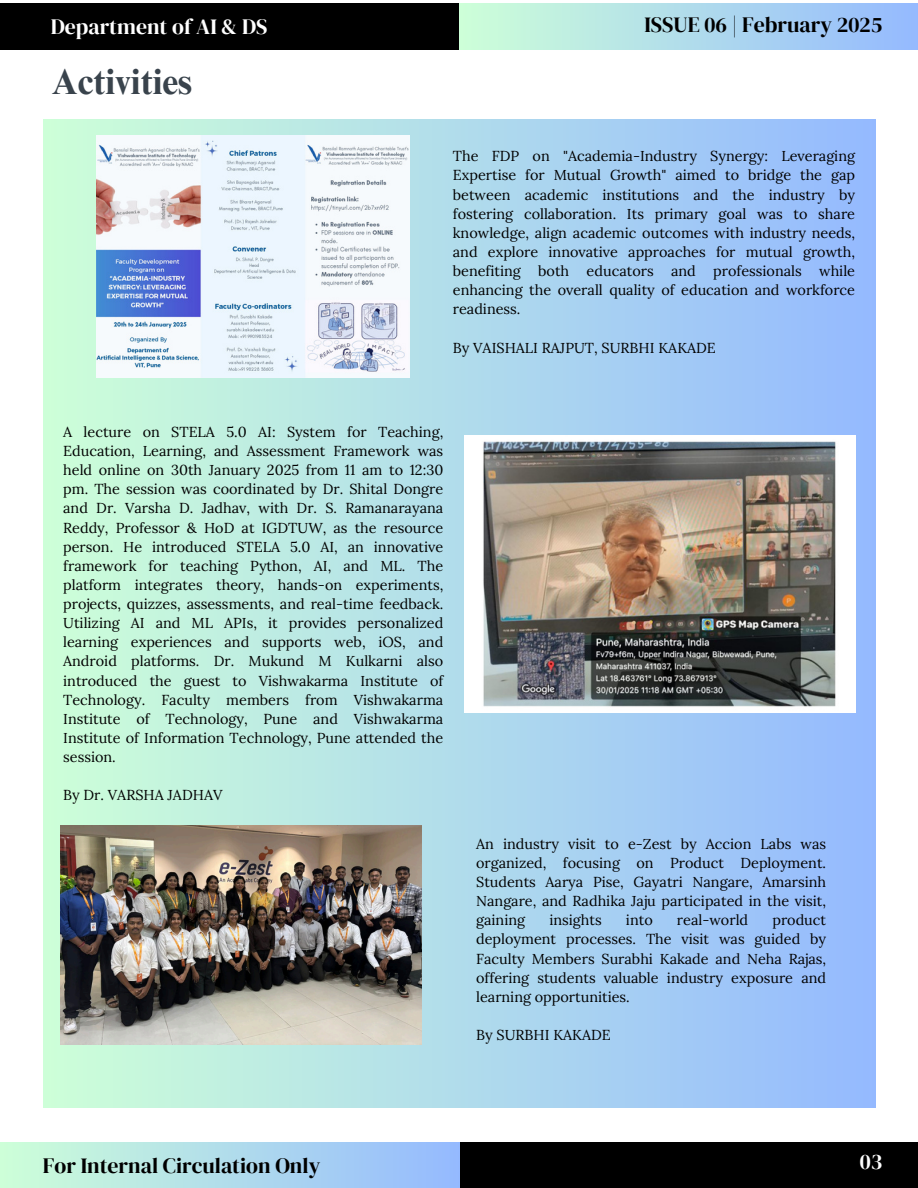
<style>
.page{position:relative;width:918px;height:1188px;background:#fff}
.page>*{position:absolute;margin:0;border:0;box-sizing:border-box;transform-origin:0 0}
.t1{font:700 36px "Times NRMT Pro";color:#39434c}
.t2{font:21.75px "DM Serif Display";color:#000}
.t3{font:21.75px "DM Serif Display";color:#fff}
.t4{font:14.4px/19.2px "Lora";color:#000;text-align:justify}
</style>
<div class="page">
<div style="left:459px;top:3px;width:459px;height:47px;background:linear-gradient(to right,#cdffd8,#94b9ff)"></div>
<div style="left:0;top:3px;width:459px;height:47px;background:#000"></div>
<div style="left:44px;top:120px;width:831px;height:987px;background:linear-gradient(to right,#cdffd8,#94baff)"></div>
<div style="left:459px;top:1143px;width:459px;height:45px;background:#000"></div>
<div style="left:0;top:1143px;width:459px;height:45px;background:linear-gradient(to right,#cdffd8,#94baff)"></div>
<img style="left:97px;top:136px;width:313px;height:242px">
<img style="left:464px;top:436px;width:392px;height:277px">
<img style="left:61px;top:826px;width:361px;height:218px">
<h2 class="t3" style="left:51px;top:11px;width:218px">Department of AI &amp; DS</h2>
<h2 class="t1" style="left:52px;top:68px;width:142px">Activities</h2>
<p class="t2" style="left:644px;top:9px;width:239px">ISSUE 06 | February 2025</p>
<p class="t4" style="left:453px;top:147px;width:404px">The FDP on "Academia-Industry Synergy: Leveraging Expertise for Mutual Growth" aimed to bridge the gap between academic institutions and the industry by fostering collaboration. Its primary goal was to share knowledge, align academic outcomes with industry needs, and explore innovative approaches for mutual growth, benefiting both educators and professionals while enhancing the overall quality of education and workforce readiness.</p>
<p class="t4" style="left:453px;top:338px;width:265px">By VAISHALI RAJPUT, SURBHI KAKADE</p>
<p class="t4" style="left:63px;top:422px;width:382px">A lecture on STELA 5.0 AI: System for Teaching, Education, Learning, and Assessment Framework was held online on 30th January 2025 from 11 am to 12:30 pm. The session was coordinated by Dr. Shital Dongre and Dr. Varsha D. Jadhav, with Dr. S. Ramanarayana Reddy, Professor &amp; HoD at IGDTUW, as the resource person. He introduced STELA 5.0 AI, an innovative framework for teaching Python, AI, and ML. The platform integrates theory, hands-on experiments, projects, quizzes, assessments, and real-time feedback.<br>Utilizing AI and ML APIs, it provides personalized learning experiences and supports web, iOS, and Android platforms. Dr. Mukund M Kulkarni also introduced the guest to Vishwakarma Institute of Technology. Faculty members from Vishwakarma Institute of Technology, Pune and Vishwakarma Institute of Information Technology, Pune attended the session.</p>
<p class="t4" style="left:63px;top:785px;width:161px">By Dr. VARSHA JADHAV</p>
<p class="t4" style="left:476px;top:834px;width:352px">An industry visit to e-Zest by Accion Labs was organized, focusing on Product Deployment.<br>Students Aarya Pise, Gayatri Nangare, Amarsinh Nangare, and Radhika Jaju participated in the visit, gaining</p>
<p class="t4" style="left:476px;top:910px;width:352px;text-indent:296px">product deployment processes. The visit was guided by Faculty Members Surabhi Kakade and Neha Rajas, offering students valuable industry exposure and learning opportunities.</p>
<p class="t4" style="left:476px;top:1025px;width:136px">By SURBHI KAKADE</p>
<p class="t4" style="left:549px;top:910px;width:54px">insights</p>
<p class="t4" style="left:626px;top:910px;width:28px">into</p>
<p class="t4" style="left:677px;top:910px;width:73px">real-world</p>
<h1 class="t2" style="left:43px;top:1150px;width:279px">For Internal Circulation Only</h1>
<p class="t3" style="left:860px;top:1146px;width:24px">03</p>
</div>
